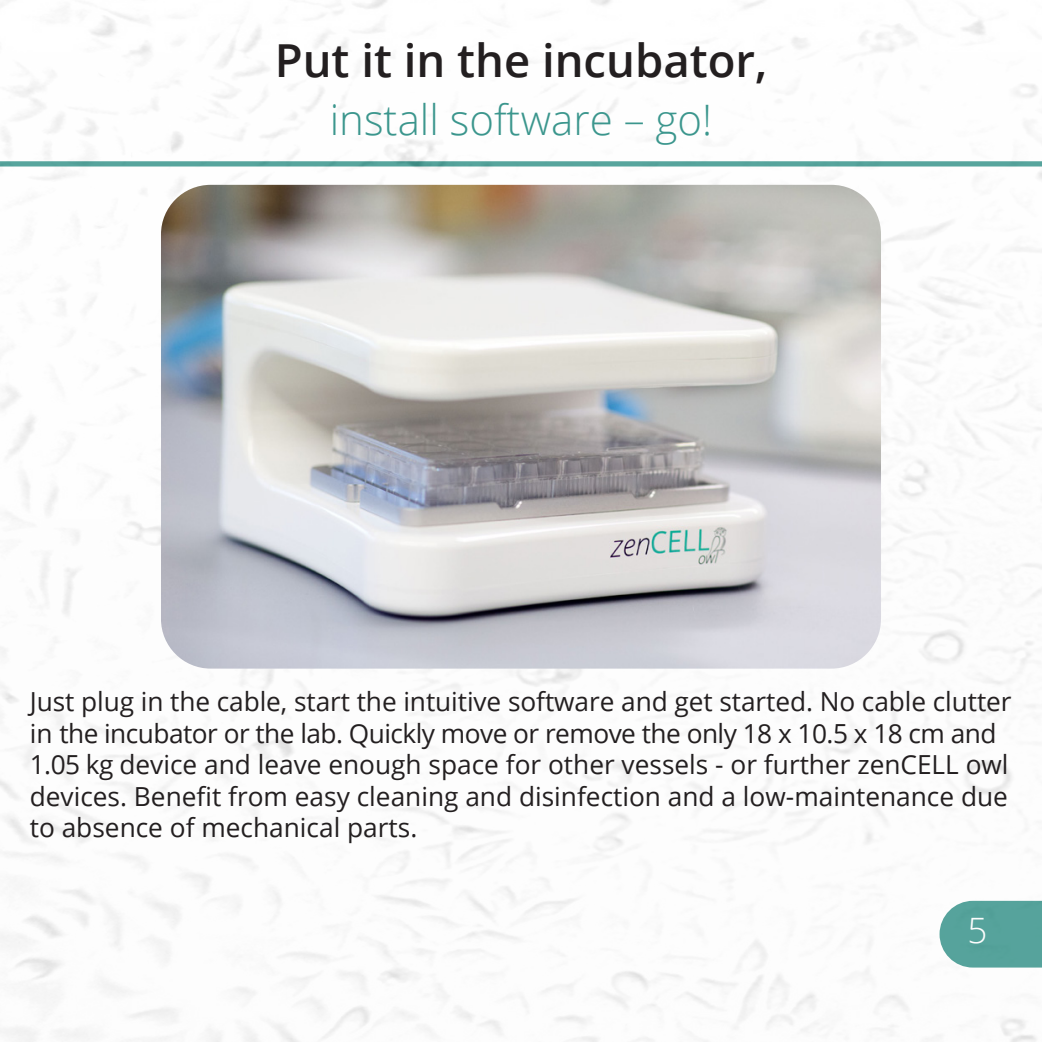
<style>
.page{position:relative;width:1042px;height:1042px;background:#fff}
.page>*{position:absolute;margin:0;border:0;box-sizing:border-box;transform-origin:0 0}
.Headline_Site{font:600 45.5px "Open Sans";color:#231f20}
.Subline_site{font:300 42px "Open Sans";color:#3b968d}
.t1{font:300 35px "Open Sans";color:#fff}
.Fließtext{font:26.25px/31.5px "Open Sans";color:#231f20}
</style>
<div class="page">
<img style="left:0;top:0;width:1042px;height:1042px">
<img style="left:161px;top:185px;width:720px;height:483px">
<p class="Headline_Site" style="left:275px;top:29px;width:494px">Put it in the incubator,</p>
<p class="Subline_site" style="left:330px;top:91px;width:384px">install software – go!</p>
<p class="Fließtext" style="left:30px;top:685px;width:983px">Just plug in the cable, start the intuitive software and get started. No cable clutter in the incubator or the lab. Quickly move or remove the only 18 x 10.5 x 18 cm and 1.05 kg device and leave enough space for other vessels - or further zenCELL owl devices. Benefit from easy cleaning and disinfection and a low-maintenance due to absence of mechanical parts.</p>
<h3 class="t1" style="left:967px;top:906px;width:21px">5</h3>
</div>
